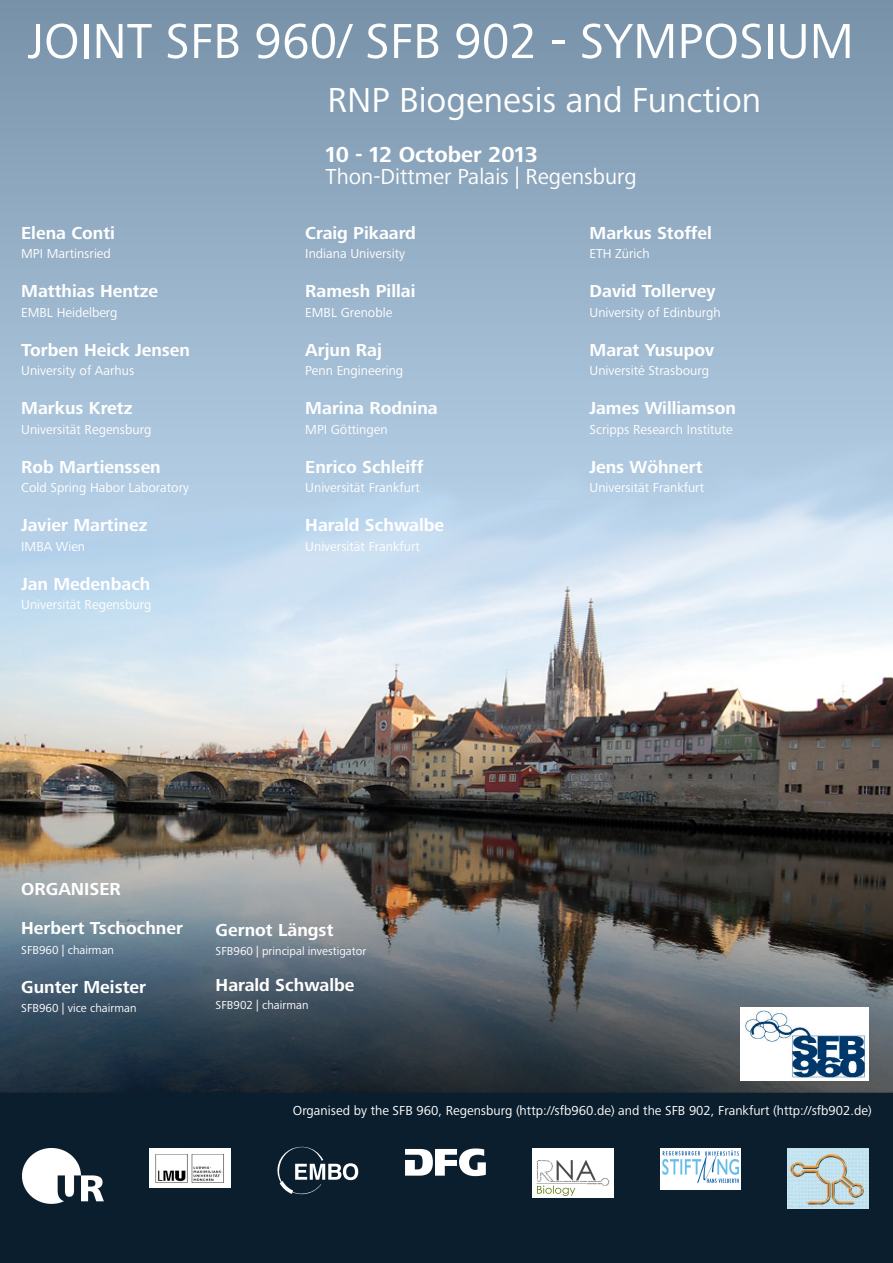
<style>
.page{position:relative;width:893px;height:1263px;background:#fff}
.page>*{position:absolute;margin:0;border:0;box-sizing:border-box;transform-origin:0 0}
.t1{font:51px "Frutiger Next LTW1 G";color:#fff}
.t2{font:36px "Frutiger Next LTW1 G";color:#fff}
.t3{font:22.5px "Frutiger Next LTW1 G";color:#fff}
.t4{font:700 22.5px "Frutiger Next LTW1 G";color:#fff}
.t5{font:700 18px "Frutiger Next LTW1 G";color:#fff}
.t6{font:13.5px "Frutiger Next LTW1 G";color:#fff}
.t7{font:12px "Frutiger Next LTW1 G";color:#fff}
</style>
<div class="page">
<img style="left:0;top:0;width:893px;height:1263px">
<img style="left:150px;top:1148px;width:81px;height:40px">
<img style="left:741px;top:1008px;width:127px;height:73px">
<img style="left:533px;top:1148px;width:80px;height:49px">
<img style="left:22px;top:1148px;width:81px;height:56px">
<svg style="left:405px;top:1148px;width:81px;height:28px"></svg>
<img style="left:660px;top:1148px;width:81px;height:41px">
<img style="left:788px;top:1148px;width:80px;height:61px">
<svg style="left:277px;top:1147px;width:81px;height:47px;background:#394854"></svg>
<p class="t1" style="left:28px;top:12px;width:828px">JOINT SFB 960/ SFB 902 - SYMPOSIUM</p>
<p class="t2" style="left:327px;top:79px;width:435px">RNP Biogenesis and Function</p>
<p class="t4" style="left:326px;top:141px;width:214px">10 - 12 October 2013</p>
<p class="t3" style="left:326px;top:164px;width:312px">Thon-Dittmer Palais | Regensburg</p>
<p class="t5" style="left:21px;top:223px;width:95px">Elena Conti</p>
<p class="t6" style="left:21px;top:246px;width:91px">MPI Martinsried</p>
<p class="t5" style="left:21px;top:281px;width:138px">Matthias Hentze</p>
<p class="t6" style="left:21px;top:305px;width:98px">EMBL Heidelberg</p>
<p class="t5" style="left:21px;top:340px;width:170px">Torben Heick Jensen</p>
<p class="t6" style="left:21px;top:363px;width:115px">University of Aarhus</p>
<p class="t5" style="left:21px;top:398px;width:113px">Markus Kretz</p>
<p class="t6" style="left:21px;top:422px;width:132px">Universität Regensburg</p>
<p class="t5" style="left:21px;top:457px;width:141px">Rob Martienssen</p>
<p class="t6" style="left:21px;top:480px;width:169px">Cold Spring Habor Laboratory</p>
<p class="t5" style="left:21px;top:515px;width:128px">Javier Martinez</p>
<p class="t6" style="left:21px;top:539px;width:66px">IMBA Wien</p>
<p class="t5" style="left:21px;top:574px;width:131px">Jan Medenbach</p>
<p class="t6" style="left:21px;top:597px;width:132px">Universität Regensburg</p>
<p class="t5" style="left:590px;top:223px;width:124px">Markus Stoffel</p>
<p class="t6" style="left:590px;top:246px;width:62px">ETH Zürich</p>
<p class="t5" style="left:590px;top:281px;width:127px">David Tollervey</p>
<p class="t6" style="left:590px;top:305px;width:133px">University of Edinburgh</p>
<p class="t5" style="left:590px;top:340px;width:126px">Marat Yusupov</p>
<p class="t6" style="left:590px;top:363px;width:121px">Université Strasbourg</p>
<p class="t5" style="left:590px;top:398px;width:148px">James Williamson</p>
<p class="t6" style="left:590px;top:422px;width:145px">Scripps Research Institute</p>
<p class="t5" style="left:590px;top:457px;width:114px">Jens Wöhnert</p>
<p class="t6" style="left:590px;top:480px;width:116px">Universität Frankfurt</p>
<p class="t5" style="left:305px;top:223px;width:112px">Craig Pikaard</p>
<p class="t6" style="left:305px;top:246px;width:101px">Indiana University</p>
<p class="t5" style="left:305px;top:281px;width:112px">Ramesh Pillai</p>
<p class="t6" style="left:305px;top:305px;width:89px">EMBL Grenoble</p>
<p class="t5" style="left:305px;top:340px;width:78px">Arjun Raj</p>
<p class="t6" style="left:305px;top:363px;width:99px">Penn Engineering</p>
<p class="t5" style="left:305px;top:398px;width:134px">Marina Rodnina</p>
<p class="t6" style="left:305px;top:422px;width:84px">MPI Göttingen</p>
<p class="t5" style="left:305px;top:457px;width:119px">Enrico Schleiff</p>
<p class="t6" style="left:305px;top:480px;width:116px">Universität Frankfurt</p>
<p class="t5" style="left:305px;top:515px;width:140px">Harald Schwalbe</p>
<p class="t6" style="left:305px;top:539px;width:116px">Universität Frankfurt</p>
<p class="t5" style="left:21px;top:879px;width:101px">ORGANISER</p>
<p class="t5" style="left:21px;top:918px;width:163px">Herbert Tschochner</p>
<p class="t7" style="left:21px;top:943px;width:94px">SFB960 | chairman</p>
<p class="t5" style="left:21px;top:976px;width:126px">Gunter Meister</p>
<p class="t7" style="left:21px;top:1001px;width:117px">SFB960 | vice chairman</p>
<p class="t5" style="left:216px;top:919px;width:119px">Gernot Längst</p>
<p class="t7" style="left:216px;top:944px;width:152px">SFB960 | principal investigator</p>
<p class="t5" style="left:216px;top:975px;width:140px">Harald Schwalbe</p>
<p class="t7" style="left:216px;top:998px;width:94px">SFB902 | chairman</p>
<p class="t6" style="left:293px;top:1103px;width:580px">Organised by the SFB 960, Regensburg (http://sfb960.de) and the SFB 902, Frankfurt (http://sfb902.de)</p>
</div>
